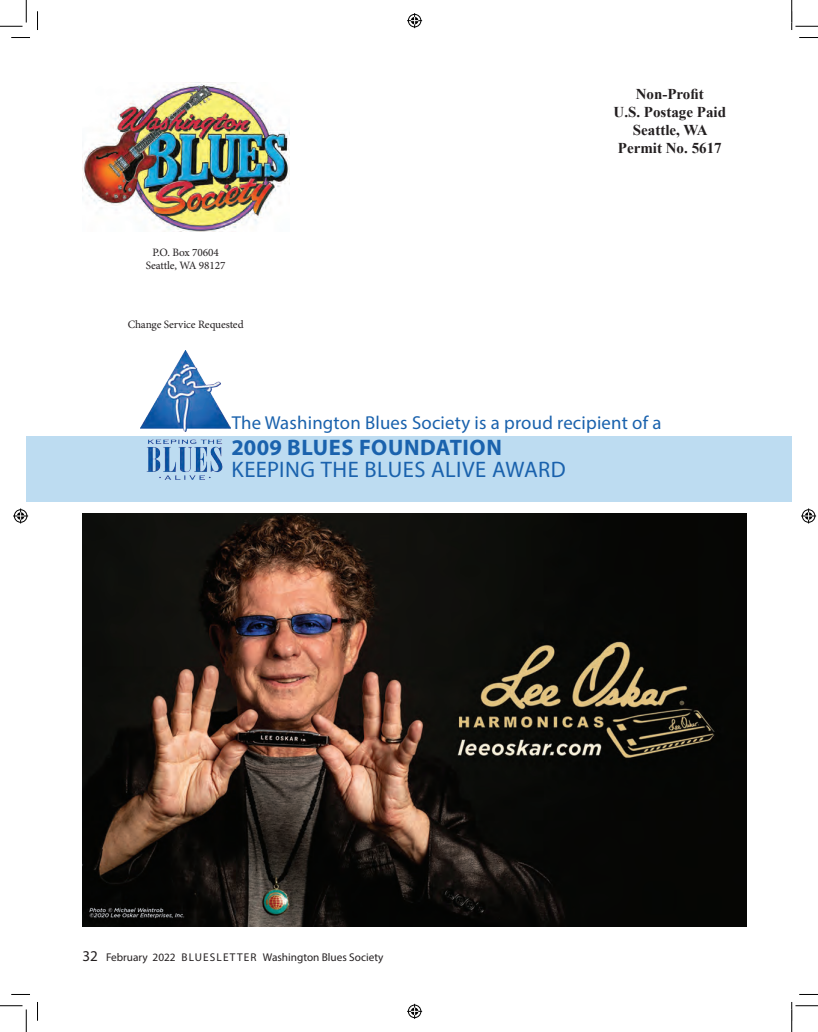
<style>
.page{position:relative;width:818px;height:1032px;background:#fff}
.page>*{position:absolute;margin:0;border:0;box-sizing:border-box;transform-origin:0 0}
.t1{font:22.5px "Myriad Pro";letter-spacing:.02em;color:#1a62ad}
.t2{font:700 22.5px "Myriad Pro";letter-spacing:.025em;color:#1a62ad}
.t3{font:18.75px "Myriad Pro";letter-spacing:.01em;color:#1a62ad}
.t4{font:700 15px/18px "Times New Roman";color:#231f20;text-align:center}
.t5{font:11.25px/13.5px "Minion Pro";letter-spacing:-.01em;color:#231f20;text-align:center}
.t6{font:11.25px "Myriad Pro";color:#231f20}
.s1{font-size:15px}
</style>
<div class="page">
<div style="left:26px;top:436px;width:765px;height:66px;background:#bddcf1"></div>
<img style="left:82px;top:82px;width:207px;height:150px">
<img style="left:83px;top:513px;width:663px;height:413px">
<img style="left:141px;top:351px;width:90px;height:128px">
<svg style="left:11px;top:37px;width:19px;height:1px"></svg>
<svg style="left:799px;top:37px;width:18px;height:1px"></svg>
<svg style="left:11px;top:994px;width:19px;height:1px"></svg>
<svg style="left:799px;top:994px;width:18px;height:1px"></svg>
<svg style="left:37px;top:11px;width:1px;height:19px"></svg>
<svg style="left:37px;top:1002px;width:1px;height:18px"></svg>
<svg style="left:0;top:0;width:27px;height:27px"></svg>
<svg style="left:0;top:1005px;width:27px;height:26px"></svg>
<svg style="left:791px;top:0;width:27px;height:30px"></svg>
<svg style="left:791px;top:1002px;width:27px;height:29px"></svg>
<svg style="left:407px;top:13px;width:15px;height:15px"></svg>
<svg style="left:407px;top:1003px;width:15px;height:15px"></svg>
<svg style="left:13px;top:508px;width:15px;height:15px"></svg>
<svg style="left:801px;top:508px;width:15px;height:15px"></svg>
<p class="t5" style="left:146px;top:245px;width:81px">P.O. Box 70604<br>Seattle, WA 98127</p>
<p class="t5" style="left:128px;top:317px;width:117px">Change Service Requested</p>
<h3 class="t4" style="left:613px;top:85px;width:114px">Non-Profit<br>U.S. Postage Paid<br>Seattle, WA<br>Permit No. 5617</h3>
<h2 class="t3" style="left:232px;top:411px;width:431px">The Washington Blues Society is a proud recipient of a</h2>
<h1 class="t2" style="left:231px;top:432px;width:272px">2009 BLUES FOUNDATION</h1>
<h1 class="t1" style="left:231px;top:456px;width:336px">KEEPING THE BLUES ALIVE AWARD</h1>
<p class="t6" style="left:82px;top:949px;width:302px"><span class="s1">32</span> February 2022 BLUESLETTER Washington Blues Society</p>
</div>
